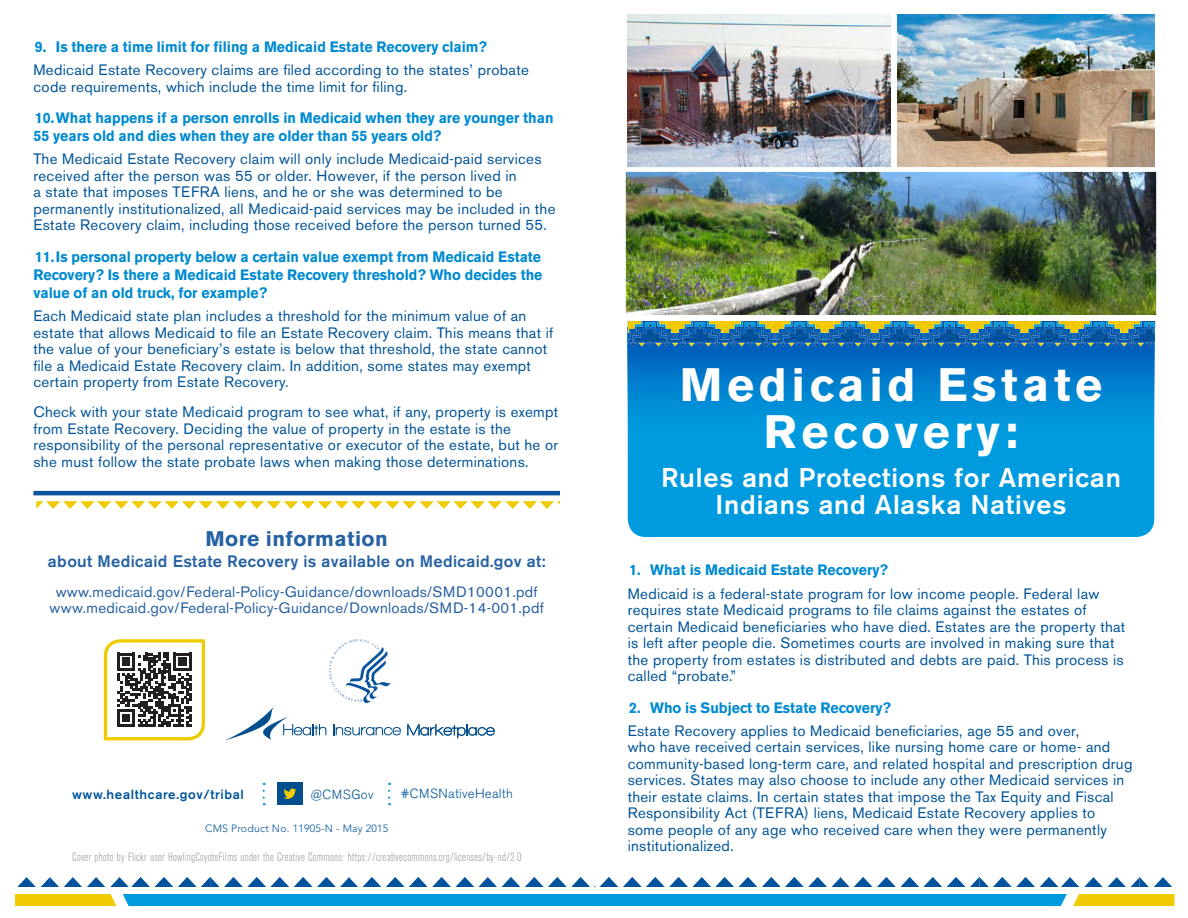
<style>
.page{position:relative;width:1188px;height:918px;background:#fff}
.page>*{position:absolute;margin:0;border:0;box-sizing:border-box;transform-origin:0 0}
.t1{font:700 46.5px/46.5px "Akzidenz Grotesk BE";letter-spacing:.1em;color:#fff;text-align:center}
.t2{font:500 27px/27px "Akzidenz Grotesk BE";letter-spacing:.03em;color:#fff;text-align:center}
.Body{font:700 21px "Akzidenz Grotesk BE";letter-spacing:.02em;color:#2661a2}
.Body-2{font:500 16.5px "Akzidenz Grotesk BE";letter-spacing:.02em;color:#2661a2}
.Body-3{font:15px/16.5px "Akzidenz Grotesk BE";letter-spacing:.02em;color:#015498}
.Paragraph_Style_5{font:700 15px/18px "Akzidenz Grotesk BE";color:#008ad1;scale:.94 1}
.Body-4{font:15px/16.5px "Akzidenz Grotesk BE";letter-spacing:.02em;color:#2661a2;text-align:center}
.t3{font:500 13.2px "Akzidenz Grotesk BE";letter-spacing:.05em;color:#015498}
.t4{font:300 13.2px "Akzidenz Grotesk BE";letter-spacing:.02em;color:#01529a}
.t5{font:300 13.2px "Akzidenz Grotesk BE";letter-spacing:.04em;color:#015498}
.t6{font:300 condensed 12px "Akzidenz Grotesk BE";letter-spacing:.025em;color:#939598}
.t7{font:300 10.5px "Avenir";letter-spacing:.02em;color:#01529a}
</style>
<div class="page">
<img style="left:628px;top:15px;width:263px;height:152px">
<img style="left:898px;top:15px;width:256px;height:152px">
<div style="left:628px;top:302px;width:526px;height:235px;background:#009bde;border-radius:18px"></div>
<svg style="left:15px;top:877px;width:1160px;height:29px"></svg>
<svg style="left:628px;top:357px;width:526px;height:52px"></svg>
<svg style="left:36px;top:501px;width:524px;height:8px"></svg>
<hr style="left:33px;top:491px;width:527px;height:4px;background:#07539c">
<img style="left:628px;top:321px;width:527px;height:36px">
<svg style="left:103px;top:639px;width:102px;height:102px"></svg>
<svg style="left:407px;top:724px;width:88px;height:14px"></svg>
<svg style="left:226px;top:639px;width:175px;height:101px"></svg>
<div style="left:3px;top:887px;width:1171px;height:7px;background:#fff"></div>
<img style="left:627px;top:173px;width:528px;height:141px">
<div style="left:621px;top:167px;width:540px;height:153px;border:5px solid #fff"></div>
<div style="left:591px;top:315px;width:597px;height:6px;background:#fff"></div>
<div style="left:277px;top:782px;width:26px;height:23px;background:#034f8d"></div>
<svg style="left:283px;top:788px;width:13px;height:11px"></svg>
<svg style="left:388px;top:791px;width:2px;height:14px"></svg>
<svg style="left:263px;top:791px;width:2px;height:14px"></svg>
<p class="Paragraph_Style_5" style="left:35px;top:38px;width:482px">9. Is there a time limit for filing a Medicaid Estate Recovery claim?</p>
<p class="Body-3" style="left:33px;top:62px;width:497px">Medicaid Estate Recovery claims are filed according to the states’ probate code requirements, which include the time limit for filing.</p>
<p class="Paragraph_Style_5" style="left:33px;top:109px;width:555px">10.What happens if a person enrolls in Medicaid when they are younger than<br>55 years old and dies when they are older than 55 years old?</p>
<p class="Body-3" style="left:33px;top:151px;width:524px">The Medicaid Estate Recovery claim will only include Medicaid-paid services received after the person was 55 or older. However, if the person lived in<br>a state that imposes TEFRA liens, and he or she was determined to be permanently institutionalized, all Medicaid-paid services may be included in the Estate Recovery claim, including those received before the person turned 55.</p>
<p class="Paragraph_Style_5" style="left:33px;top:248px;width:543px;text-align:justify">11.Is personal property below a certain value exempt from Medicaid Estate Recovery? Is there a Medicaid Estate Recovery threshold? Who decides the value of an old truck, for example?</p>
<p class="Body-3" style="left:33px;top:308px;width:521px">Each Medicaid state plan includes a threshold for the minimum value of an estate that allows Medicaid to file an Estate Recovery claim. This means that if the value of your beneficiary’s estate is below that threshold, the state cannot file a Medicaid Estate Recovery claim. In addition, some states may exempt certain property from Estate Recovery.</p>
<p class="Body-3" style="left:33px;top:404px;width:526px">Check with your state Medicaid program to see what, if any, property is exempt from Estate Recovery. Deciding the value of property in the estate is the responsibility of the personal representative or executor of the estate, but he or she must follow the state probate laws when making those determinations.</p>
<p class="Body" style="left:206px;top:526px;width:184px">More information</p>
<p class="Body-2" style="left:48px;top:551px;width:499px">about Medicaid Estate Recovery is available on Medicaid.gov at:</p>
<p class="Body-4" style="left:50px;top:583px;width:496px">www.medicaid.gov/Federal-Policy-Guidance/downloads/SMD10001.pdf www.medicaid.gov/Federal-Policy-Guidance/Downloads/SMD-14-001.pdf</p>
<p class="t3" style="left:72px;top:786px;width:173px">www.healthcare.gov/tribal</p>
<p class="t5" style="left:311px;top:787px;width:65px">@CMSGov</p>
<p class="t4" style="left:401px;top:786px;width:114px">#CMSNativeHealth</p>
<p class="t7" style="left:205px;top:822px;width:185px">CMS Product No. 11905-N - May 2015</p>
<p class="t6" style="left:72px;top:851px;width:451px">Cover photo by Flickr user HowlingCoyoteFilms under the Creative Commons: https://creativecommons.org/licenses/by-nd/2.0</p>
<p class="t1" style="left:680px;top:362px;width:424px">Medicaid Estate<br>Recovery:</p>
<p class="t2" style="left:661px;top:463px;width:461px">Rules and Protections for American<br>Indians and Alaska Natives</p>
<p class="Paragraph_Style_5" style="left:629px;top:561px;width:277px">1. What is Medicaid Estate Recovery?</p>
<p class="Body-3" style="left:628px;top:585px;width:499px">Medicaid is a federal-state program for low income people. Federal law requires state Medicaid programs to file claims against the estates of certain Medicaid beneficiaries who have died. Estates are the property that is left after people die. Sometimes courts are involved in making sure that the property from estates is distributed and debts are paid. This process is called “probate.”</p>
<p class="Paragraph_Style_5" style="left:629px;top:698px;width:280px">2. Who is Subject to Estate Recovery?</p>
<p class="Body-3" style="left:628px;top:722px;width:506px">Estate Recovery applies to Medicaid beneficiaries, age 55 and over,<br>who have received certain services, like nursing home care or home- and community-based long-term care, and related hospital and prescription drug services. States may also choose to include any other Medicaid services in their estate claims. In certain states that impose the Tax Equity and Fiscal Responsibility Act (TEFRA) liens, Medicaid Estate Recovery applies to some people of any age who received care when they were permanently institutionalized.</p>
</div>
